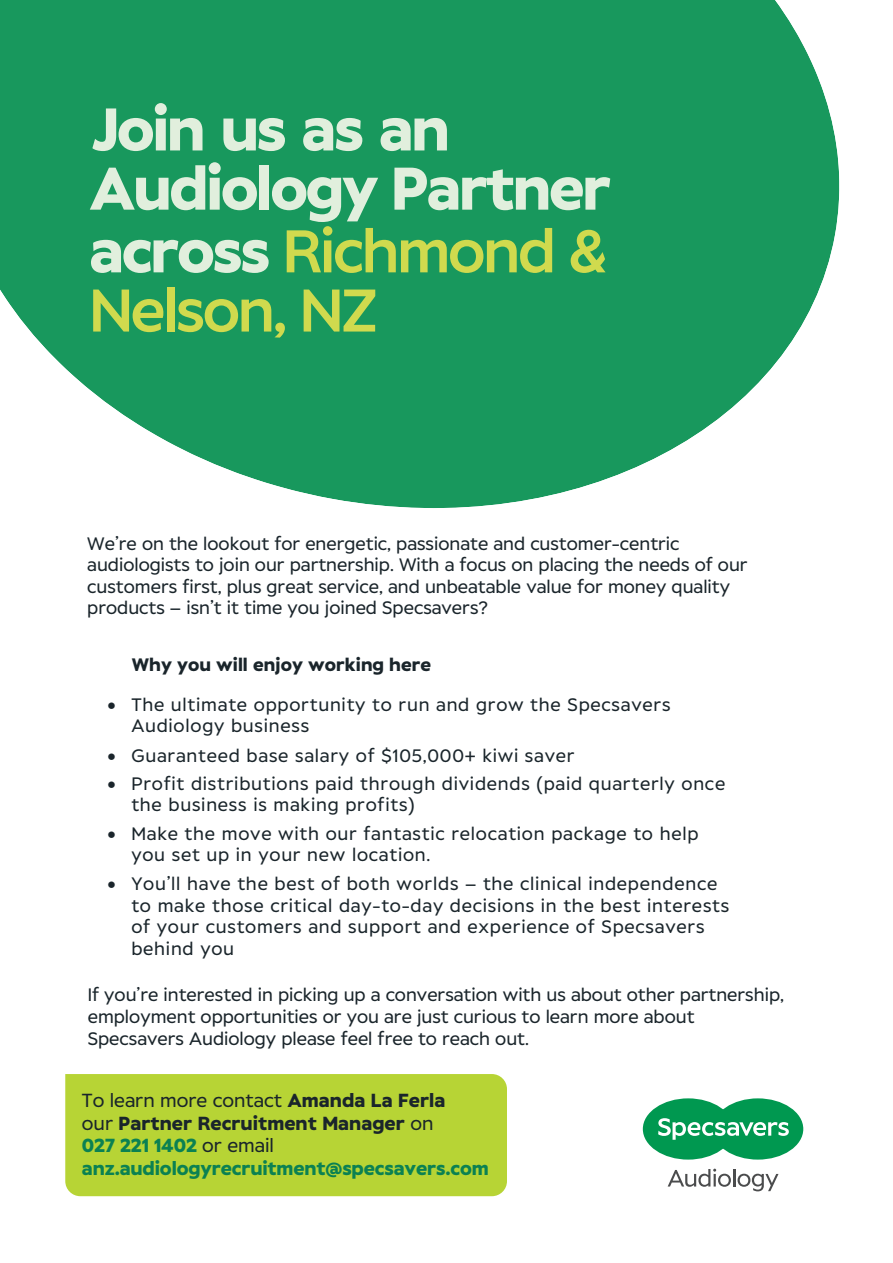
<style>
.page{position:relative;width:893px;height:1263px;background:#fff}
.page>*{position:absolute;margin:0;border:0;box-sizing:border-box;transform-origin:0 0}
.t1{font:700 60px/60.3px "Specsavers";letter-spacing:-.04em;color:#e1efdd}
.t2{font:700 18.9px/22.6px "Specsavers";letter-spacing:-.01em;color:#0b8152}
.t3{font:18px/21.5px "Specsavers";letter-spacing:.04em;color:#1a252b}
.t4{font:18px/21.5px "Specsavers";color:#1a252b}
.t5{font:700 18px "Specsavers";color:#1a252b}
.s1{font-weight:500;color:#d0da4e}
.s2{font-weight:400;color:#1a252b}
.s3{color:#1a252b}
</style>
<div class="page">
<div style="left:65px;top:1074px;width:442px;height:122px;background:#b7d435"></div>
<div style="left:712px;top:1098px;width:91px;height:61px;background:#009850;border-radius:50%"></div>
<div style="left:643px;top:1098px;width:91px;height:61px;background:#009850;border-radius:50%"></div>
<svg style="left:658px;top:1118px;width:131px;height:22px"></svg>
<svg style="left:668px;top:1169px;width:110px;height:22px"></svg>
<svg style="left:0;top:0;width:840px;height:508px;fill:#18985d"></svg>
<h1 class="t1" style="left:89px;top:102px;width:524px">Join us as an<br>Audiology Partner across <span class="s1">Richmond &amp;<br>Nelson, NZ</span></h1>
<p class="t4" style="left:87px;top:533px;width:662px">We’re on the lookout for energetic, passionate and customer-centric audiologists to join our partnership. With a focus on placing the needs of our customers first, plus great service, and unbeatable value for money quality products – isn’t it time you joined Specsavers?</p>
<p class="t5" style="left:132px;top:653px;width:301px">Why you will enjoy working here</p>
<p class="t3" style="left:131px;top:694px;width:541px;line-height:21px;text-indent:-24px">• The ultimate opportunity to run and grow the Specsavers<br>Audiology business</p>
<p class="t3" style="left:107px;top:744px;width:469px">• Guaranteed base salary of $105,000+ kiwi saver</p>
<p class="t3" style="left:131px;top:773px;width:595px;text-indent:-24px">• Profit distributions paid through dividends (paid quarterly once the business is making profits)</p>
<p class="t3" style="left:131px;top:823px;width:569px;text-indent:-24px">• Make the move with our fantastic relocation package to help you set up in your new location.</p>
<p class="t3" style="left:131px;top:873px;width:599px;text-indent:-24px">• You’ll have the best of both worlds – the clinical independence to make those critical day-to-day decisions in the best interests of your customers and support and experience of Specsavers behind you</p>
<p class="t4" style="left:88px;top:984px;width:698px;line-height:22px">If you’re interested in picking up a conversation with us about other partnership, employment opportunities or you are just curious to learn more about<br>Specsavers Audiology please feel free to reach out.</p>
<p class="t2" style="left:82px;top:1089px;width:408px"><span class="s2">To learn more contact</span> <span class="s3">Amanda La Ferla<br></span><span class="s2">our</span> <span class="s3">Partner Recruitment Manager</span> <span class="s2">on<br></span>027 221 1402 <span class="s2">or email </span>anz.audiologyrecruitment@specsavers.com</p>
</div>
